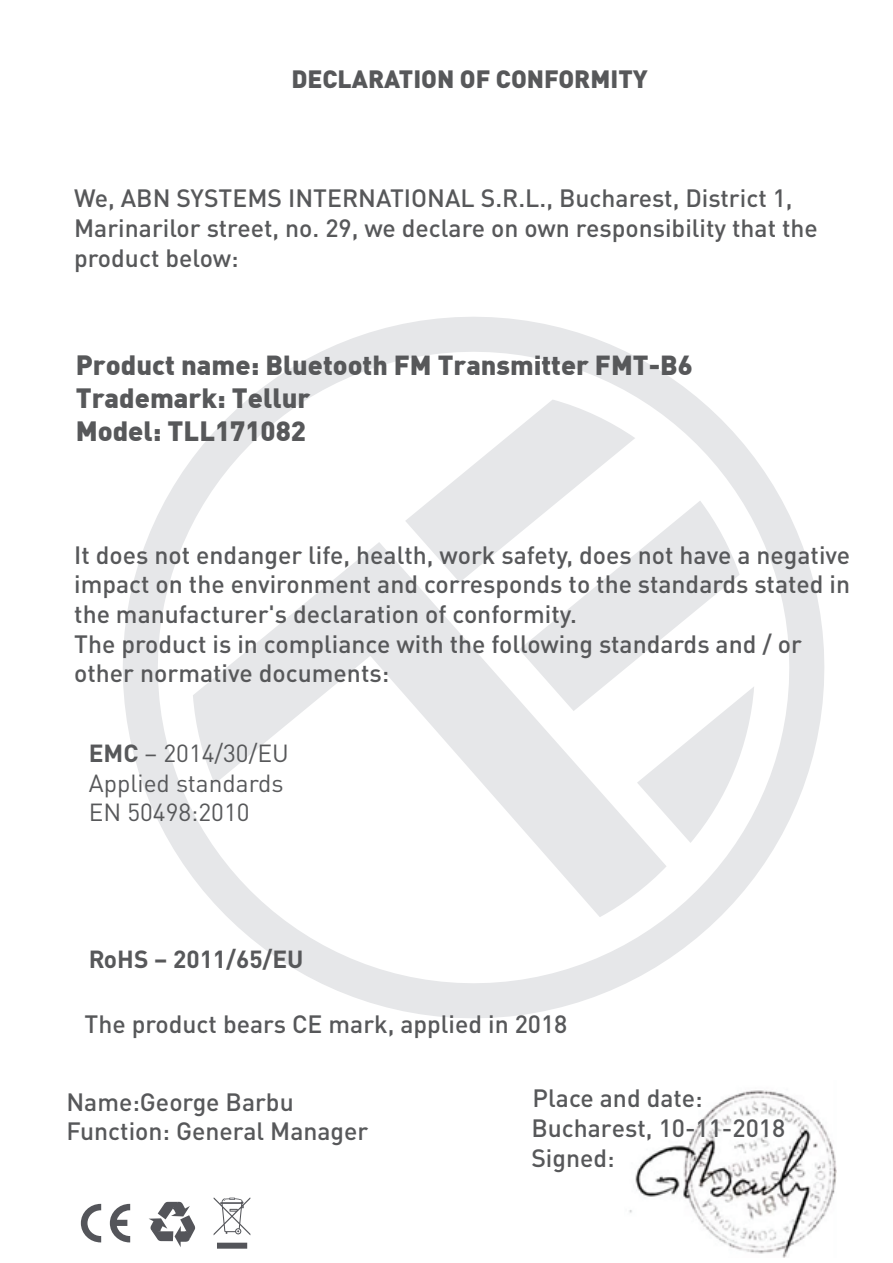
<style>
.page{position:relative;width:893px;height:1263px;background:#fff}
.page>*{position:absolute;margin:0;border:0;box-sizing:border-box;transform-origin:0 0}
.t1{font:900 27.22px/32.9px "DIN";color:#57585a}
.t2{font:900 27px "DIN";color:#57585a}
.t3{font:500 24.75px/29.7px "DIN Pro";color:#57585a}
.t4{font:900 24.75px "DIN Pro";color:#57585a}
.t5{font:24.53px/29.2px "DIN Pro";color:#57585a}
.t6{font:700 24.53px "DIN Pro";color:#57585a}
.s1{font-size:27.22px}
.s2{font-weight:700}
</style>
<div class="page">
<img style="left:629px;top:1090px;width:208px;height:168px">
<svg style="left:123px;top:317px;width:701px;height:701px"></svg>
<svg style="left:193px;top:542px;width:474px;height:375px"></svg>
<svg style="left:405px;top:399px;width:230px;height:183px"></svg>
<svg style="left:519px;top:501px;width:221px;height:210px"></svg>
<svg style="left:637px;top:686px;width:117px;height:157px"></svg>
<svg style="left:214px;top:1197px;width:36px;height:52px"></svg>
<svg style="left:81px;top:1204px;width:20px;height:38px"></svg>
<svg style="left:110px;top:1204px;width:20px;height:38px"></svg>
<svg style="left:149px;top:1202px;width:46px;height:45px"></svg>
<p class="t4" style="left:291px;top:63px;width:358px">DECLARATION OF CONFORMITY</p>
<p class="t3" style="left:74px;top:182px;width:745px">We, ABN SYSTEMS INTERNATIONAL S.R.L., Bucharest, District 1,<br>Marinarilor street, no. 29, we declare on own responsibility that the product below:</p>
<p class="t2" style="left:76px;top:347px;width:619px"><span class="s1">Product name:</span> Bluetooth FM Transmitter FMT-B6</p>
<p class="t1" style="left:76px;top:380px;width:236px">Trademark: Tellur<br>Model: TLL171082</p>
<p class="t3" style="left:74px;top:539px;width:778px">It does not endanger life, health, work safety, does not have a negative impact on the environment and corresponds to the standards stated in the manufacturer's declaration of conformity.<br>The product is in compliance with the following standards and / or other normative documents:</p>
<p class="t5" style="left:89px;top:736px;width:202px"><span class="s2">EMC</span> – 2014/30/EU<br>Applied standards<br>EN 50498:2010</p>
<p class="t6" style="left:89px;top:938px;width:216px">RoHS – 2011/65/EU</p>
<p class="t3" style="left:85px;top:1008px;width:484px">The product bears CE mark, applied in 2018</p>
<p class="t3" style="left:66px;top:1086px;width:304px">Name:George Barbu<br>Function: General Manager</p>
<p class="t3" style="left:531px;top:1082px;width:255px">Place and date:<br>Bucharest, 10-11-2018<br>Signed:</p>
</div>
